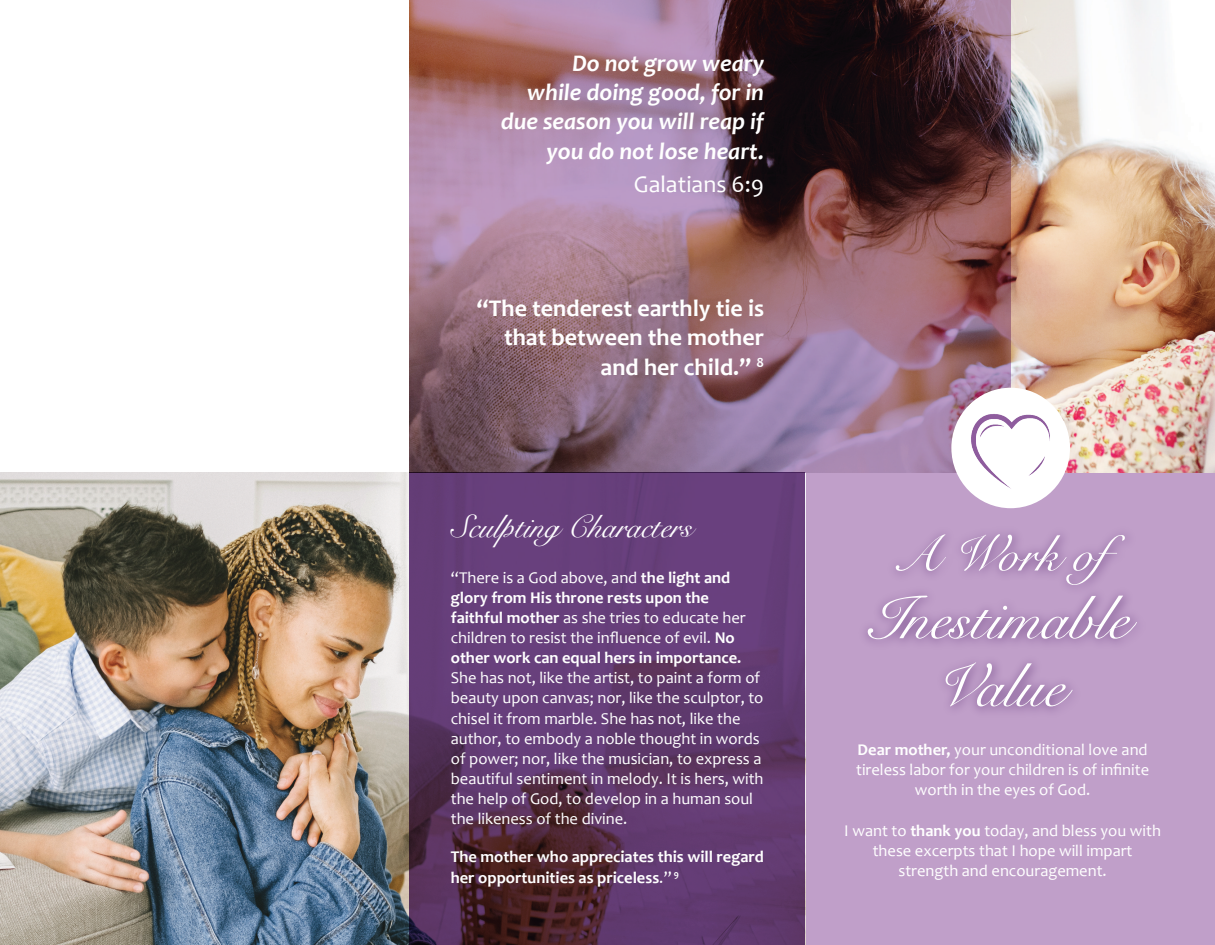
<style>
.page{position:relative;width:1215px;height:945px;background:#fff}
.page>*{position:absolute;margin:0;border:0;box-sizing:border-box;transform-origin:0 0}
.t1{font:63px/67.8px "R791 Script";color:#fff;text-align:center}
.t2{font:52.5px "R791 Script";color:#fff}
.t3{font:33px "R791 Script";color:#fff}
.t4{font:italic 700 24px/29.2px "Candara";color:#fff;text-align:right}
.t5{font:700 24px/29.2px "Candara";color:#fff;text-align:right}
.t6{font:24px "Candara";color:#fff}
.t7{font:16.5px/20.1px "Candara";color:#fff;text-align:center}
.t8{font:700 16.5px/20.1px "Candara";color:#fff}
.s1{font-weight:400}
.s2{font-weight:700}
</style>
<div class="page">
<div style="left:410px;top:0;width:805px;height:945px;background:#af84bb;opacity:.78"></div>
<img style="left:0;top:472px;width:410px;height:473px">
<img style="left:1011px;top:0;width:204px;height:472px">
<div style="left:410px;top:0;width:601px;height:472px;background:#af84bb;opacity:.78"></div>
<div style="left:951px;top:388px;width:119px;height:120px;background:#fff;border-radius:50%"></div>
<div style="left:410px;top:472px;width:395px;height:473px;background:#5c2e73;opacity:.9"></div>
<img style="left:969px;top:414px;width:84px;height:80px">
<h3 class="t4" style="left:501px;top:51px;width:265px">Do not grow weary<br>while doing good, for in due season you will reap if you do not lose heart.</h3>
<h3 class="t6" style="left:634px;top:174px;width:132px">Galatians 6:9</h3>
<h3 class="t5" style="left:477px;top:296px;width:289px">“The tenderest earthly tie is that between the mother and her child.” <sup>8</sup></h3>
<h3 class="t3" style="left:452px;top:509px;width:242px">Sculpting Characters</h3>
<p class="t8" style="left:451px;top:569px;width:297px"><span class="s1">“There is a God above, and</span> the light and glory from His throne rests upon the faithful mother <span class="s1">as she tries to educate her children to resist the influence of evil.</span> No other work can equal hers in importance.</p>
<p class="t7" style="left:451px;top:670px;width:314px;text-align:left">She has not, like the artist, to paint a form of beauty upon canvas; nor, like the sculptor, to chisel it from marble. She has not, like the author, to embody a noble thought in words of power; nor, like the musician, to express a beautiful sentiment in melody. It is hers, with the help of God, to develop in a human soul the likeness of the divine.</p>
<p class="t8" style="left:451px;top:849px;width:315px">The mother who appreciates this will regard her opportunities as priceless<span class="s1">.”</span> <sup>9</sup></p>
<h2 class="t2" style="left:891px;top:525px;width:264px">A Work of</h2>
<h1 class="t1" style="left:869px;top:587px;width:262px">Inestimable<br>Value</h1>
<p class="t7" style="left:856px;top:741px;width:295px"><span class="s2">Dear mother,</span> your unconditional love and tireless labor for your children is of infinite worth in the eyes of God.</p>
<p class="t7" style="left:844px;top:822px;width:318px">I want to <span class="s2">thank you</span> today, and bless you with these excerpts that I hope will impart strength and encouragement.</p>
</div>
